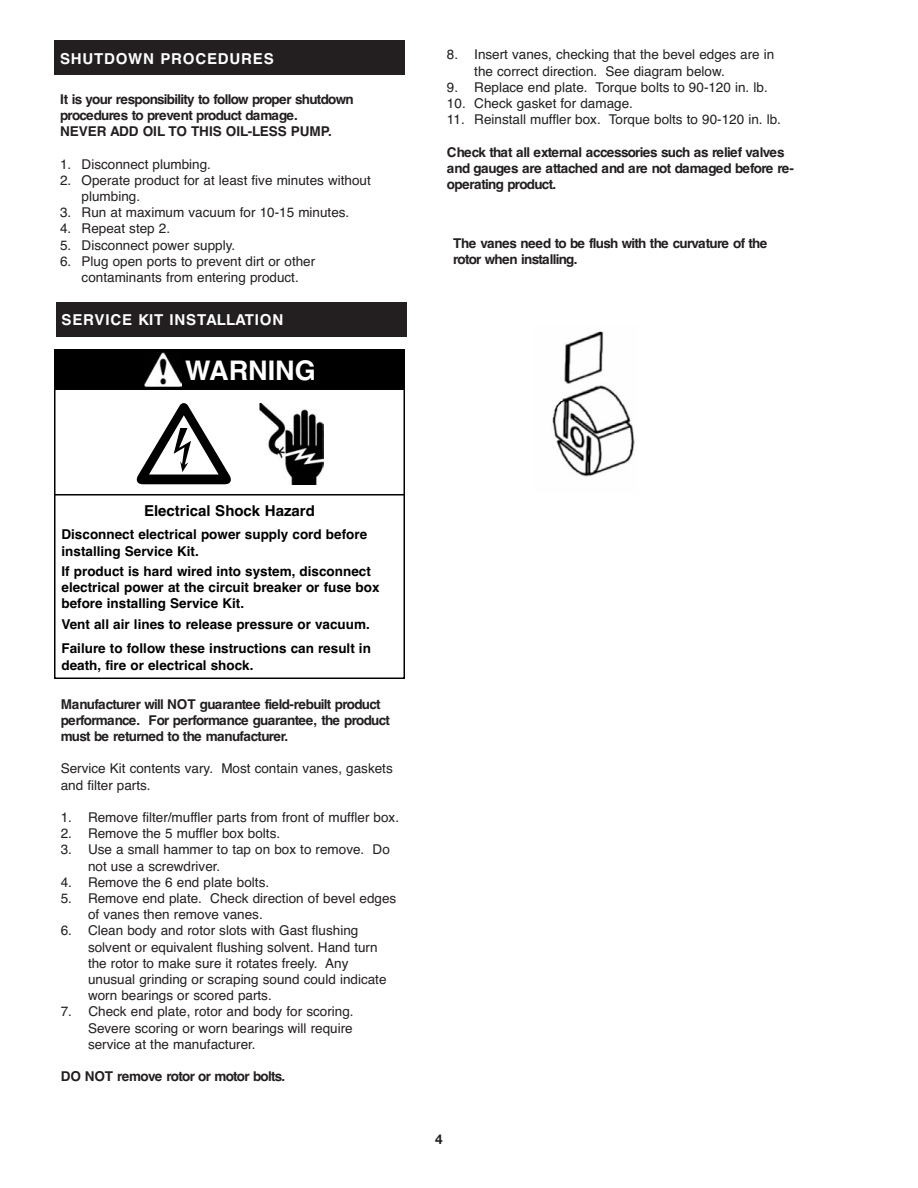
<style>
.page{position:relative;width:918px;height:1188px;background:#fff}
.page>*{position:absolute;margin:0;border:0;box-sizing:border-box;transform-origin:0 0}
.t1{font:700 27px "Helvetica";color:#fff}
.t2{font:700 15px "Helvetica";letter-spacing:.055em;color:#fff}
.t3{font:700 15px "Helvetica";color:#000}
.t4{font:13.5px/16.2px "Helvetica";color:#231f20}
.t5{font:700 13.5px/16.2px "Helvetica";letter-spacing:-.055em;color:#231f20}
.t6{font:700 13.5px/16.2px "Helvetica";color:#000}
.t7{font:700 13.5px "Helvetica Neue";color:#231f20}
</style>
<div class="page">
<div style="left:56px;top:302px;width:351px;height:34px;background:#231f20"></div>
<div style="left:54px;top:40px;width:351px;height:35px;background:#231f20"></div>
<div style="left:54px;top:350px;width:351px;height:329px;border:2px solid #000"></div>
<hr style="left:54px;top:494px;width:351px;height:2px;background:#000">
<div style="left:260px;top:404px;width:67px;height:81px;background:linear-gradient(to bottom,#fff,#fff)"></div>
<img style="left:260px;top:404px;width:63px;height:81px">
<div style="left:54px;top:350px;width:351px;height:40px;background:#000"></div>
<img style="left:144px;top:353px;width:38px;height:34px">
<img style="left:552px;top:331px;width:83px;height:146px">
<p class="t2" style="left:60px;top:50px;width:215px">SHUTDOWN PROCEDURES</p>
<p class="t5" style="left:60px;top:91px;width:295px">It is your responsibility to follow proper shutdown procedures to prevent product damage.<br>NEVER ADD OIL TO THIS OIL-LESS PUMP.</p>
<p class="t4" style="left:60px;top:156px;width:152px">1. Disconnect plumbing.</p>
<p class="t4" style="left:82px;top:172px;width:291px;text-indent:-22px">2. Operate product for at least five minutes without plumbing.</p>
<p class="t4" style="left:60px;top:205px;width:291px">3. Run at maximum vacuum for 10-15 minutes.</p>
<p class="t4" style="left:60px;top:221px;width:112px">4. Repeat step 2.</p>
<p class="t4" style="left:60px;top:237px;width:177px">5. Disconnect power supply.</p>
<p class="t4" style="left:60px;top:253px;width:257px;text-align:center">6. Plug open ports to prevent dirt or other contaminants from entering product.</p>
<p class="t2" style="left:62px;top:311px;width:223px">SERVICE KIT INSTALLATION</p>
<h1 class="t1" style="left:185px;top:355px;width:132px">WARNING</h1>
<p class="t4" style="left:474px;top:47px;width:302px;text-indent:-27px">8. Insert vanes, checking that the bevel edges are in the correct direction. See diagram below.</p>
<p class="t4" style="left:447px;top:79px;width:322px">9. Replace end plate. Torque bolts to 90-120 in. lb.</p>
<p class="t4" style="left:447px;top:95px;width:187px">10. Check gasket for damage.</p>
<p class="t4" style="left:447px;top:111px;width:335px">11. Reinstall muffler box. Torque bolts to 90-120 in. lb.</p>
<p class="t5" style="left:447px;top:144px;width:348px">Check that all external accessories such as relief valves and gauges are attached and are not damaged before re&shy;operating product.</p>
<p class="t5" style="left:453px;top:235px;width:316px">The vanes need to be flush with the curvature of the rotor when installing.</p>
<p class="t3" style="left:144px;top:502px;width:172px">Electrical Shock Hazard</p>
<p class="t6" style="left:61px;top:527px;width:307px">Disconnect electrical power supply cord before installing Service Kit.</p>
<p class="t6" style="left:61px;top:563px;width:320px">If product is hard wired into system, disconnect electrical power at the circuit breaker or fuse box before installing Service Kit.</p>
<p class="t6" style="left:61px;top:612px;width:311px;line-height:24.8px">Vent all air lines to release pressure or vacuum.<br>Failure to follow these instructions can result in</p>
<p class="t6" style="left:61px;top:657px;width:194px">death, fire or electrical shock.</p>
<p class="t5" style="left:61px;top:696px;width:331px">Manufacturer will NOT guarantee field-rebuilt product performance. For performance guarantee, the product must be returned to the manufacturer.</p>
<p class="t4" style="left:61px;top:761px;width:334px">Service Kit contents vary. Most contain vanes, gaskets and filter parts.</p>
<p class="t4" style="left:61px;top:809px;width:340px">1. Remove filter/muffler parts from front of muffler box.</p>
<p class="t4" style="left:61px;top:825px;width:221px">2. Remove the 5 muffler box bolts.</p>
<p class="t4" style="left:88px;top:842px;width:303px;text-indent:-27px">3. Use a small hammer to tap on box to remove. Do not use a screwdriver.</p>
<p class="t4" style="left:61px;top:874px;width:210px">4. Remove the 6 end plate bolts.</p>
<p class="t4" style="left:88px;top:890px;width:310px;text-indent:-27px">5. Remove end plate. Check direction of bevel edges of vanes then remove vanes.</p>
<p class="t4" style="left:88px;top:923px;width:300px;text-indent:-27px">6. Clean body and rotor slots with Gast flushing solvent or equivalent flushing solvent. Hand turn the rotor to make sure it rotates freely. Any unusual grinding or scraping sound could indicate worn bearings or scored parts.</p>
<p class="t4" style="left:88px;top:1004px;width:267px;text-align:justify;text-indent:-27px">7. Check end plate, rotor and body for scoring.<br>Severe scoring or worn bearings will require service at the manufacturer.</p>
<p class="t5" style="left:61px;top:1068px;width:226px">DO NOT remove rotor or motor bolts.</p>
<p class="t7" style="left:435px;top:1134px;width:9px">4</p>
</div>
